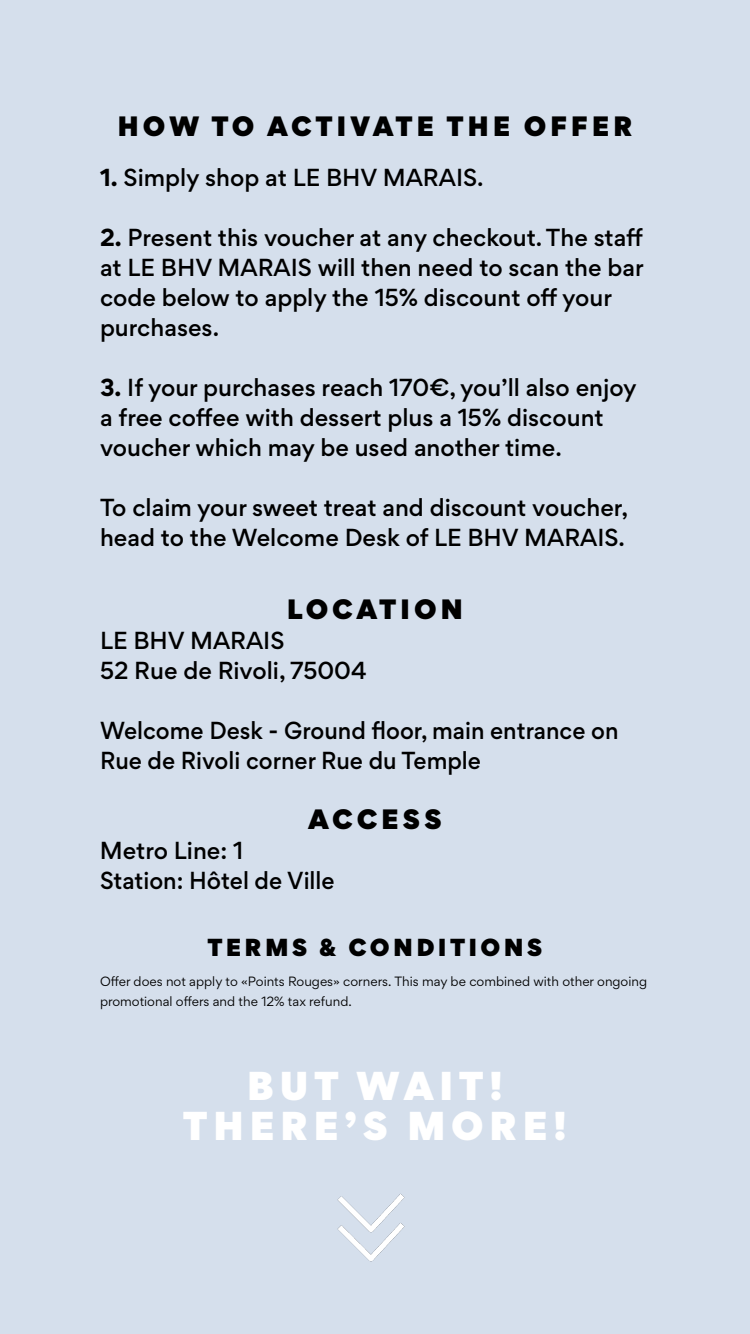
<style>
.page{position:relative;width:750px;height:1334px;background:#d5dfec}
.page>*{position:absolute;margin:0;border:0;box-sizing:border-box;transform-origin:0 0}
.t1{font:900 36px/40px "Gordita";letter-spacing:.15em;color:#fff;text-align:center}
.t2{font:900 25px "Gordita";letter-spacing:.15em;color:#000}
.t3{font:500 22px/30px "Gordita";color:#000}
.t4{font:900 22px "Gordita";letter-spacing:.15em;color:#000}
.t5{font:12px/20px "Gordita";color:#000}
.s1{font-weight:700}
</style>
<div class="page">
<img style="left:337px;top:1193px;width:68px;height:69px">
<p class="t2" style="left:118px;top:105px;width:516px">HOW TO ACTIVATE THE OFFER</p>
<p class="t3" style="left:100px;top:162px;width:385px"><span class="s1">1.</span> Simply shop at LE BHV MARAIS.</p>
<p class="t3" style="left:100px;top:222px;width:545px"><span class="s1">2.</span> Present this voucher at any checkout. The staff at LE BHV MARAIS will then need to scan the bar code below to apply the 15% discount off your purchases.</p>
<p class="t3" style="left:100px;top:372px;width:538px"><span class="s1">3.</span> If your purchases reach 170€, you’ll also enjoy a free coffee with dessert plus a 15% discount voucher which may be used another time.</p>
<p class="t3" style="left:100px;top:492px;width:530px">To claim your sweet treat and discount voucher, head to the Welcome Desk of LE BHV MARAIS.</p>
<p class="t2" style="left:287px;top:588px;width:178px">LOCATION</p>
<p class="t3" style="left:100px;top:625px;width:268px">LE BHV MARAIS<br>52 Rue de Rivoli, 75004</p>
<p class="t3" style="left:100px;top:715px;width:520px">Welcome Desk - Ground floor, main entrance on<br>Rue de Rivoli corner Rue du Temple</p>
<p class="t2" style="left:308px;top:798px;width:135px">ACCESS</p>
<p class="t3" style="left:100px;top:835px;width:236px">Metro Line: 1<br>Station: Hôtel de Ville</p>
<p class="t4" style="left:207px;top:928px;width:337px">TERMS &amp; CONDITIONS</p>
<p class="t5" style="left:100px;top:971px;width:549px">Offer does not apply to «Points Rouges» corners. This may be combined with other ongoing promotional offers and the 12% tax refund.</p>
<h1 class="t1" style="left:183px;top:1064px;width:386px">BUT WAIT!<br>THERE’S MORE!</h1>
</div>
